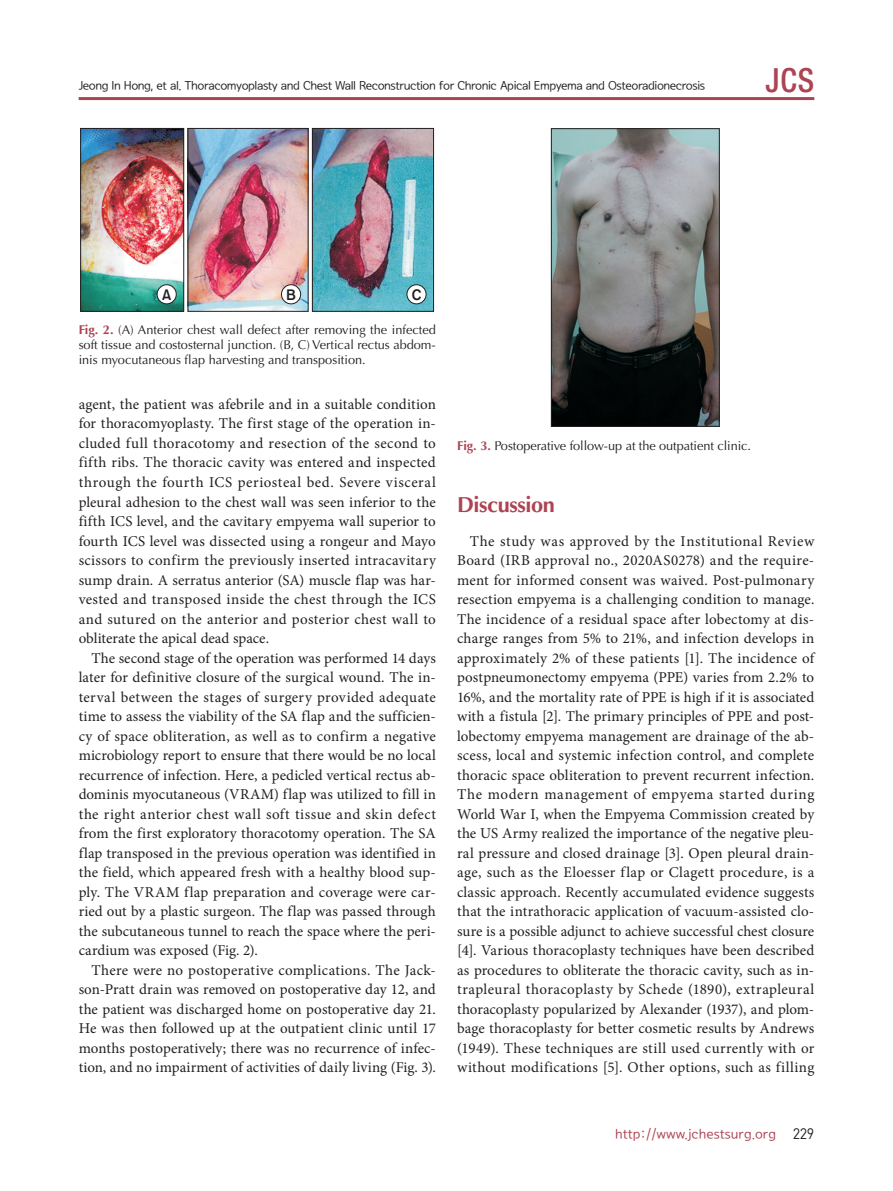
<style>
.page{position:relative;width:893px;height:1191px;background:#fff}
.page>*{position:absolute;margin:0;border:0;box-sizing:border-box;transform-origin:0 0}
.t1{font:500 condensed 33.3px "Helvetica Neue LT Std";color:#ad4353;scale:.95 1}
.t2{font:700 21.75px "Optima LT Std";letter-spacing:-.02em;color:#ad4353}
.t3{font:15px/19.5px "Minion Pro";letter-spacing:.005em;color:#231f20;text-align:justify}
.t4{font:15px "Dinreg";color:#231f20;scale:.95 1}
.t5{font:15px "Gothic 725 BT Bold A";color:#231f20}
.t6{font:13.5px "Seoul Namsan M";color:#ad4353}
.t7{font:12.75px/15px "Optima LT Std";letter-spacing:-.005em;color:#231f20;text-align:justify}
.t8{font:12px "Seoul Namsan M";letter-spacing:-.04em;color:#231f20}
.s1{font-weight:700;color:#ad4353}
</style>
<div class="page">
<hr style="left:79px;top:97px;width:735px;height:3px;background:#ad4353">
<img style="left:314px;top:130px;width:118px;height:179px">
<div style="left:312px;top:128px;width:122px;height:183px;border:1px solid #231f20"></div>
<div style="left:407px;top:285px;width:19px;height:19px;background:#fff;border-radius:50%"></div>
<div style="left:407px;top:284px;width:19px;height:20px;border:1px solid #231f20;border-radius:50%"></div>
<img style="left:80px;top:128px;width:229px;height:184px">
<img style="left:553px;top:130px;width:165px;height:294px">
<div style="left:551px;top:128px;width:169px;height:298px;border:1px solid #231f20"></div>
<p class="t8" style="left:79px;top:80px;width:628px">Jeong In Hong, et al. Thoracomyoplasty and Chest Wall Reconstruction for Chronic Apical Empyema and Osteoradionecrosis</p>
<h1 class="t1" style="left:765px;top:60px;width:53px">JCS</h1>
<p class="t5" style="left:162px;top:286px;width:11px">A</p>
<p class="t5" style="left:286px;top:286px;width:11px">B</p>
<p class="t5" style="left:412px;top:286px;width:11px">C</p>
<p class="t7" style="left:79px;top:323px;width:359px"><span class="s1">Fig. 2.</span> (A) Anterior chest wall defect after removing the infected soft tissue and costosternal junction. (B, C) Vertical rectus abdom&shy;inis myocutaneous flap harvesting and transposition.</p>
<p class="t3" style="left:79px;top:394px;width:359px">agent, the patient was afebrile and in a suitable condition for thoracomyoplasty. The first stage of the operation in&shy;cluded full thoracotomy and resection of the second to fifth ribs. The thoracic cavity was entered and inspected through the fourth ICS periosteal bed. Severe visceral pleural adhesion to the chest wall was seen inferior to the fifth ICS level, and the cavitary empyema wall superior to fourth ICS level was dissected using a rongeur and Mayo scissors to confirm the previously inserted intracavitary sump drain. A serratus anterior (SA) muscle flap was har&shy;vested and transposed inside the chest through the ICS and sutured on the anterior and posterior chest wall to obliterate the apical dead space.</p>
<p class="t3" style="left:79px;top:648px;width:359px;text-indent:13px">The second stage of the operation was performed 14 days later for definitive closure of the surgical wound. The in&shy;terval between the stages of surgery provided adequate time to assess the viability of the SA flap and the sufficien&shy;cy of space obliteration, as well as to confirm a negative microbiology report to ensure that there would be no local recurrence of infection. Here, a pedicled vertical rectus ab&shy;dominis myocutaneous (VRAM) flap was utilized to fill in the right anterior chest wall soft tissue and skin defect from the first exploratory thoracotomy operation. The SA flap transposed in the previous operation was identified in the field, which appeared fresh with a healthy blood sup&shy;ply. The VRAM flap preparation and coverage were car&shy;ried out by a plastic surgeon. The flap was passed through the subcutaneous tunnel to reach the space where the peri&shy;cardium was exposed (Fig. 2).</p>
<p class="t3" style="left:79px;top:960px;width:359px;text-indent:13px">There were no postoperative complications. The Jack&shy;son-Pratt drain was removed on postoperative day 12, and the patient was discharged home on postoperative day 21.<br>He was then followed up at the outpatient clinic until 17 months postoperatively; there was no recurrence of infec&shy;tion, and no impairment of activities of daily living (Fig. 3).</p>
<p class="t7" style="left:457px;top:438px;width:295px"><span class="s1">Fig. 3.</span> Postoperative follow-up at the outpatient clinic.</p>
<h2 class="t2" style="left:457px;top:492px;width:99px">Discussion</h2>
<p class="t3" style="left:457px;top:531px;width:359px;text-indent:13px">The study was approved by the Institutional Review Board (IRB approval no., 2020AS0278) and the require&shy;ment for informed consent was waived. Post-pulmonary resection empyema is a challenging condition to manage.<br>The incidence of a residual space after lobectomy at dis&shy;charge ranges from 5% to 21%, and infection develops in approximately 2% of these patients [1]. The incidence of postpneumonectomy empyema (PPE) varies from 2.2% to 16%, and the mortality rate of PPE is high if it is associated with a fistula [2]. The primary principles of PPE and post&shy;lobectomy empyema management are drainage of the ab&shy;scess, local and systemic infection control, and complete thoracic space obliteration to prevent recurrent infection.<br>The modern management of empyema started during World War I, when the Empyema Commission created by the US Army realized the importance of the negative pleu&shy;ral pressure and closed drainage [3]. Open pleural drain&shy;age, such as the Eloesser flap or Clagett procedure, is a classic approach. Recently accumulated evidence suggests that the intrathoracic application of vacuum-assisted clo&shy;sure is a possible adjunct to achieve successful chest closure [4]. Various thoracoplasty techniques have been described as procedures to obliterate the thoracic cavity, such as in&shy;trapleural thoracoplasty by Schede (1890), extrapleural thoracoplasty popularized by Alexander (1937), and plom&shy;bage thoracoplasty for better cosmetic results by Andrews (1949). These techniques are still used currently with or without modifications [5]. Other options, such as filling</p>
<p class="t6" style="left:615px;top:1126px;width:162px">http://www.jchestsurg.org</p>
<p class="t4" style="left:793px;top:1124px;width:24px">229</p>
</div>
